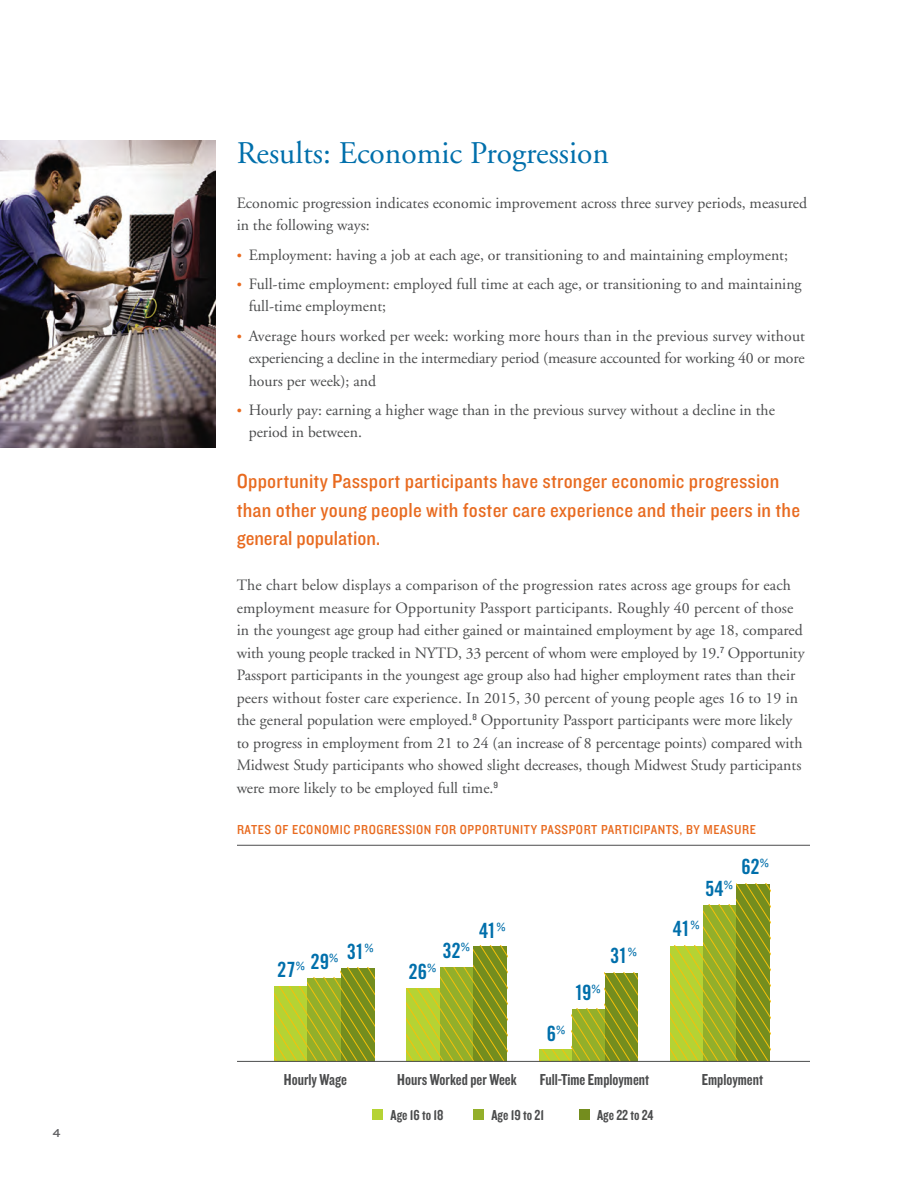
<style>
.page{position:relative;width:918px;height:1188px;background:#fff}
.page>*{position:absolute;margin:0;border:0;box-sizing:border-box;transform-origin:0 0}
.t1{font:31.5px "Adobe Garamond";color:#006fab}
.t2{font:21px/28.5px "Knockout 30 Junior Welterwt";letter-spacing:.01em;color:#e86a1f}
.t3{font:21px "Trade Gothic Bold Cond Twenty";letter-spacing:-.02em;color:#006fab}
.t4{font:16.5px "Knockout HTF49 Liteweight";color:#4b4c4d}
.t5{font:15.75px/22.5px "Adobe Garamond";color:#4b4c4d}
.t6{font:15px "Knockout HTF49 Liteweight";color:#4b4c4d}
.t7{font:13.5px "Knockout 30 Junior Welterwt";letter-spacing:.04em;color:#e86a1f}
.t8{font:12px "Knockout 33 Junior Heviwt";color:#5f5f62}
.s1{font-family:"Adobe Garamond Pro";font-size:13.5px;color:#e86a1f}
</style>
<div class="page">
<div style="left:373px;top:1110px;width:10px;height:10px;background:#b5d334"></div>
<div style="left:474px;top:1110px;width:10px;height:10px;background:#93af2a"></div>
<div style="left:579px;top:1110px;width:11px;height:10px;background:#748d1e"></div>
<hr style="left:237px;top:845px;width:573px;height:1px;background:#4b4c4d">
<svg style="left:274px;top:986px;width:1px;height:75px"></svg>
<svg style="left:275px;top:968px;width:99px;height:93px;background:#a6b63a"></svg>
<svg style="left:407px;top:946px;width:100px;height:115px"></svg>
<svg style="left:539px;top:973px;width:99px;height:88px"></svg>
<svg style="left:671px;top:884px;width:99px;height:177px"></svg>
<img style="left:0;top:140px;width:216px;height:308px">
<hr style="left:237px;top:1061px;width:573px;height:1px;background:#4b4c4d">
<p class="t8" style="left:52px;top:1125px;width:10px">4</p>
<p class="t1" style="left:237px;top:136px;width:374px">Results: Economic Progression</p>
<p class="t5" style="left:237px;top:192px;width:572px">Economic progression indicates economic improvement across three survey periods, measured in the following ways:</p>
<p class="t5" style="left:237px;top:244px;width:553px"><span class="s1">•</span> Employment: having a job at each age, or transitioning to and maintaining employment;</p>
<p class="t5" style="left:249px;top:273px;width:554px;text-indent:-12px"><span class="s1">•</span> Full-time employment: employed full time at each age, or transitioning to and maintaining full-time employment;</p>
<p class="t5" style="left:249px;top:325px;width:558px;text-align:justify;text-indent:-12px"><span class="s1">•</span> Average hours worked per week: working more hours than in the previous survey without experiencing a decline in the intermediary period (measure accounted for working 40 or more hours per week); and</p>
<p class="t5" style="left:249px;top:399px;width:528px;text-indent:-12px"><span class="s1">•</span> Hourly pay: earning a higher wage than in the previous survey without a decline in the period in between.</p>
<p class="t2" style="left:237px;top:466px;width:565px">Opportunity Passport participants have stronger economic progression than other young people with foster care experience and their peers in the general population.</p>
<p class="t5" style="left:237px;top:575px;width:569px">The chart below displays a comparison of the progression rates across age groups for each employment measure for Opportunity Passport participants. Roughly 40 percent of those in the youngest age group had either gained or maintained employment by age 18, compared with young people tracked in NYTD, 33 percent of whom were employed by 19.<sup>7</sup> Opportunity Passport participants in the youngest age group also had higher employment rates than their peers without foster care experience. In 2015, 30 percent of young people ages 16 to 19 in the general population were employed.<sup>8</sup> Opportunity Passport participants were more likely to progress in employment from 21 to 24 (an increase of 8 percentage points) compared with Midwest Study participants who showed slight decreases, though Midwest Study participants were more likely to be employed full time.<sup>9</sup></p>
<p class="t7" style="left:237px;top:821px;width:520px">RATES OF ECONOMIC PROGRESSION FOR OPPORTUNITY PASSPORT PARTICIPANTS, BY MEASURE</p>
<p class="t3" style="left:311px;top:948px;width:29px">29<sup>%</sup></p>
<p class="t3" style="left:277px;top:957px;width:29px">27<sup>%</sup></p>
<p class="t3" style="left:347px;top:939px;width:28px">31<sup>%</sup></p>
<p class="t3" style="left:442px;top:938px;width:29px">32<sup>%</sup></p>
<p class="t3" style="left:409px;top:959px;width:29px">26<sup>%</sup></p>
<p class="t3" style="left:479px;top:917px;width:28px">41<sup>%</sup></p>
<p class="t3" style="left:547px;top:1021px;width:20px">6<sup>%</sup></p>
<p class="t3" style="left:574px;top:980px;width:28px">19<sup>%</sup></p>
<p class="t3" style="left:610px;top:943px;width:28px">31<sup>%</sup></p>
<p class="t3" style="left:705px;top:876px;width:29px">54<sup>%</sup></p>
<p class="t3" style="left:673px;top:916px;width:28px">41<sup>%</sup></p>
<p class="t3" style="left:741px;top:854px;width:29px">62<sup>%</sup></p>
<p class="t4" style="left:284px;top:1071px;width:65px">Hourly Wage</p>
<p class="t4" style="left:397px;top:1071px;width:121px">Hours Worked per Week</p>
<p class="t4" style="left:540px;top:1071px;width:111px">Full-Time Employment</p>
<p class="t4" style="left:702px;top:1071px;width:63px">Employment</p>
<p class="t6" style="left:391px;top:1107px;width:54px">Age 16 to 18</p>
<p class="t6" style="left:491px;top:1107px;width:54px">Age 19 to 21</p>
<p class="t6" style="left:597px;top:1107px;width:58px">Age 22 to 24</p>
</div>
